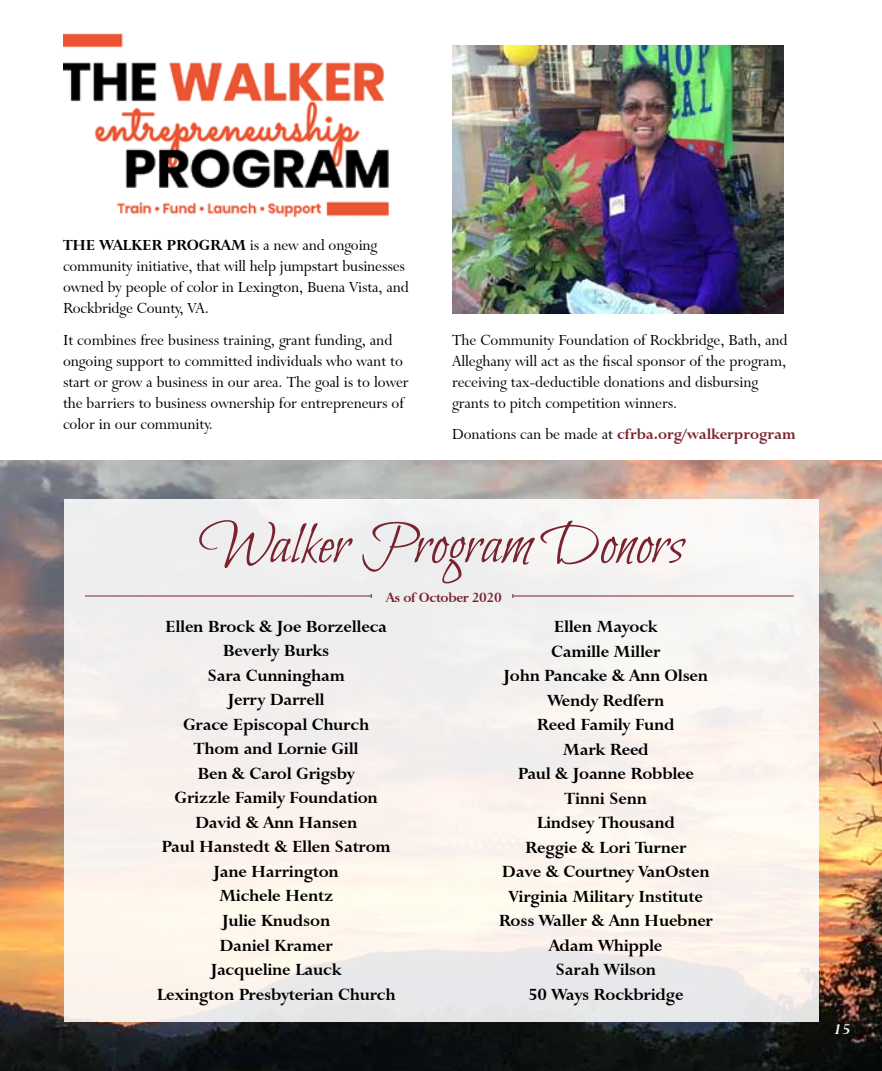
<style>
.page{position:relative;width:882px;height:1071px;background:#fff}
.page>*{position:absolute;margin:0;border:0;box-sizing:border-box;transform-origin:0 0}
.t1{font:61.25px "Bilbo Swash Caps";color:#7a232f}
.t2{font:700 19.25px/24.5px "Lapidary 333 BT";letter-spacing:-.01em;color:#000;text-align:center}
.t3{font:17.32px/21px "Lapidary 333 BT";color:#000}
.t4{font:700 17.32px "Lapidary 333 BT";color:#7a232f}
.t5{font:italic 700 17.32px "Lapidary 333 BT";color:#fff}
.t6{font:700 15.75px "Lapidary 333 BT";letter-spacing:-.025em;color:#7a232f}
.s1{font-weight:700}
.s2{font-weight:400;color:#000}
</style>
<div class="page">
<img style="left:1px;top:460px;width:881px;height:611px">
<img style="left:64px;top:33px;width:326px;height:185px">
<img style="left:452px;top:46px;width:331px;height:267px">
<svg style="left:64px;top:500px;width:754px;height:522px;fill:#f7f2ee"></svg>
<hr style="left:85px;top:596px;width:286px;height:1px;background:#7a232f">
<hr style="left:513px;top:596px;width:281px;height:1px;background:#7a232f">
<p class="t3" style="left:63px;top:235px;width:347px"><span class="s1">THE WALKER PROGRAM</span> is a new and ongoing community initiative, that will help jumpstart businesses owned by people of color in Lexington, Buena Vista, and Rockbridge County, VA.</p>
<p class="t3" style="left:63px;top:329px;width:347px">It combines free business training, grant funding, and ongoing support to committed individuals who want to start or grow a business in our area. The goal is to lower the barriers to business ownership for entrepreneurs of color in our community.</p>
<p class="t3" style="left:452px;top:329px;width:337px">The Community Foundation of Rockbridge, Bath, and Alleghany will act as the fiscal sponsor of the program, receiving tax-deductible donations and disbursing grants to pitch competition winners.</p>
<p class="t4" style="left:452px;top:424px;width:345px"><span class="s2">Donations can be made at</span> cfrba.org/walkerprogram</p>
<h1 class="t1" style="left:198px;top:510px;width:487px">Walker Program Donors</h1>
<p class="t6" style="left:386px;top:588px;width:117px">As of October 2020</p>
<p class="t2" style="left:157px;top:614px;width:240px">Ellen Brock &amp; Joe Borzelleca<br>Beverly Burks<br>Sara Cunningham<br>Jerry Darrell<br>Grace Episcopal Church<br>Thom and Lornie Gill<br>Ben &amp; Carol Grigsby<br>Grizzle Family Foundation<br>David &amp; Ann Hansen<br>Paul Hanstedt &amp; Ellen Satrom<br>Jane Harrington<br>Michele Hentz<br>Julie Knudson<br>Daniel Kramer<br>Jacqueline Lauck<br>Lexington Presbyterian Church</p>
<p class="t2" style="left:499px;top:614px;width:216px">Ellen Mayock<br>Camille Miller<br>John Pancake &amp; Ann Olsen<br>Wendy Redfern<br>Reed Family Fund<br>Mark Reed<br>Paul &amp; Joanne Robblee<br>Tinni Senn<br>Lindsey Thousand<br>Reggie &amp; Lori Turner<br>Dave &amp; Courtney VanOsten<br>Virginia Military Institute<br>Ross Waller &amp; Ann Huebner<br>Adam Whipple<br>Sarah Wilson<br>50 Ways Rockbridge</p>
<p class="t5" style="left:833px;top:1019px;width:19px">15</p>
</div>
